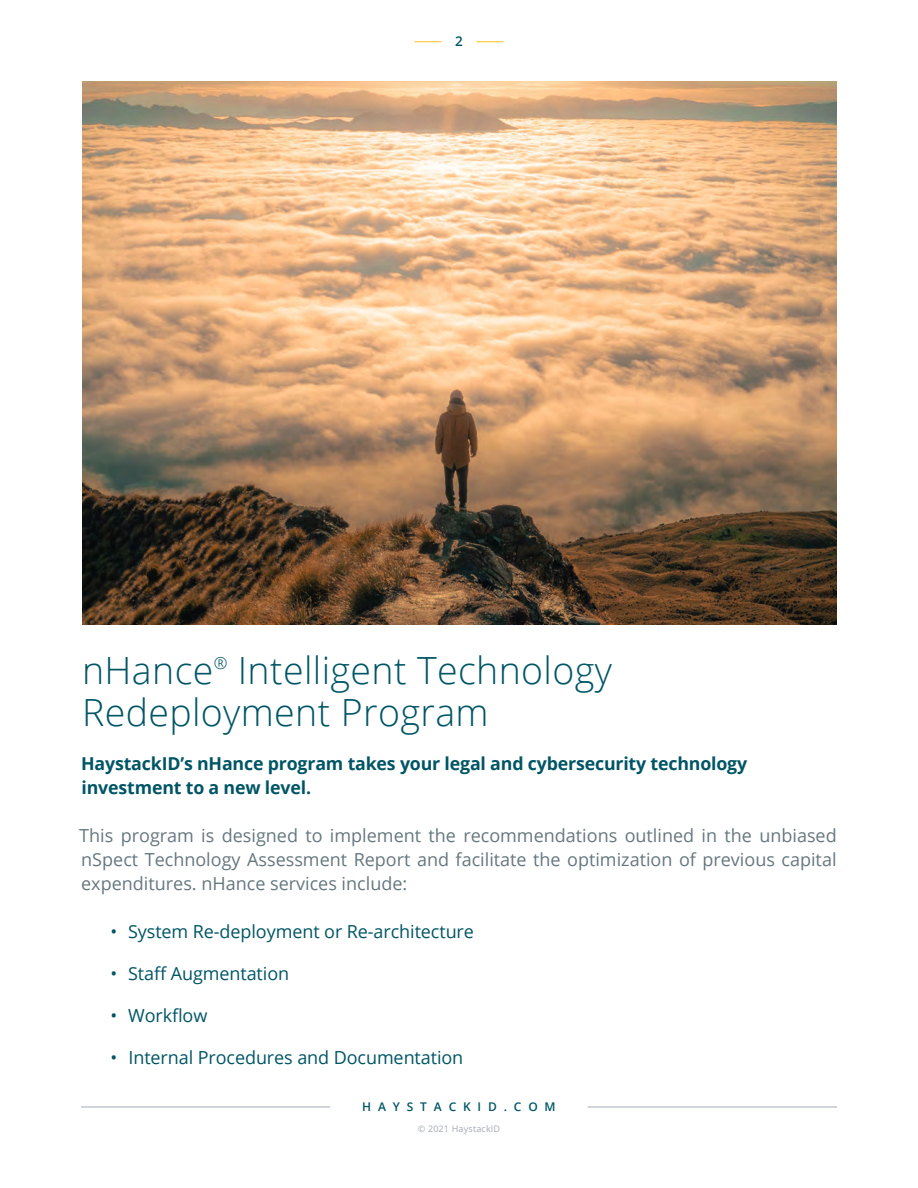
<style>
.page{position:relative;width:918px;height:1188px;background:#fff}
.page>*{position:absolute;margin:0;border:0;box-sizing:border-box;transform-origin:0 0}
.t1{font:300 37.5px/42px "Open Sans";letter-spacing:.01em;color:#005565}
.t2{font:18px/24px "Open Sans";color:#65777e;text-align:justify}
.t3{font:18px "Open Sans";letter-spacing:-.005em;color:#005565}
.t4{font:700 17.85px/24px "Open Sans";letter-spacing:-.01em;color:#005565}
.t5{font:300 16.5px "Open Sans";color:#005565}
.t6{font:600 13.5px "Open Sans";color:#005565}
.t7{font:600 12px "Open Sans";letter-spacing:.57em;color:#005565}
.t8{font:9px "Open Sans";letter-spacing:.02em;color:#a4abb4}
</style>
<div class="page">
<hr style="left:588px;top:1107px;width:249px;height:1px;background:#a4abb4">
<hr style="left:81px;top:1107px;width:249px;height:1px;background:#a4abb4">
<svg style="left:414px;top:41px;width:27px;height:1px"></svg>
<svg style="left:477px;top:41px;width:27px;height:1px"></svg>
<img style="left:82px;top:81px;width:755px;height:544px">
<p class="t6" style="left:455px;top:32px;width:9px">2</p>
<h1 class="t1" style="left:82px;top:649px;width:531px;text-indent:156px">Intelligent Technology<br>Redeployment Program</h1>
<h1 class="t1" style="left:82px;top:649px;width:133px">nHance</h1>
<p class="t5" style="left:214px;top:652px;width:15px">®</p>
<p class="t4" style="left:81px;top:751px;width:668px">HaystackID’s nHance program takes your legal and cybersecurity technology investment to a new level.</p>
<p class="t2" style="left:79px;top:823px;width:759px">This program is designed to implement the recommendations outlined in the unbiased nSpect Technology Assessment Report and facilitate the optimization of previous capital expenditures. nHance services include:</p>
<p class="t3" style="left:110px;top:919px;width:365px">• System Re-deployment or Re-architecture</p>
<p class="t3" style="left:110px;top:961px;width:180px">• Staff Augmentation</p>
<p class="t3" style="left:110px;top:1003px;width:99px">• Workflow</p>
<p class="t3" style="left:110px;top:1045px;width:354px">• Internal Procedures and Documentation</p>
<p class="t7" style="left:362px;top:1098px;width:195px">HAYSTACKID.COM</p>
<p class="t8" style="left:418px;top:1123px;width:84px">© 2021 HaystackID</p>
</div>
